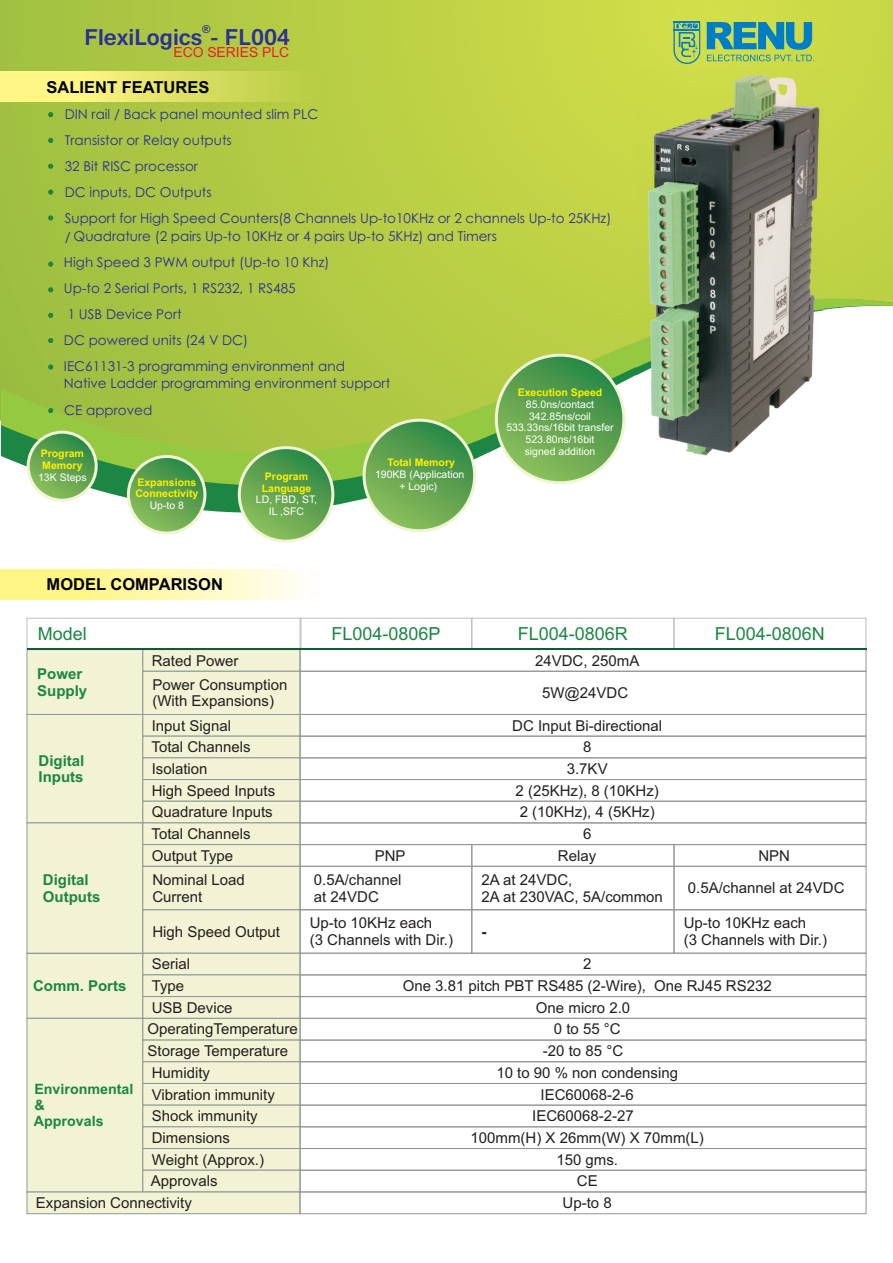
<style>
.page{position:relative;width:893px;height:1263px;background:#fff}
.page>*{position:absolute;margin:0;border:0;box-sizing:border-box;transform-origin:0 0}
.t1{font:700 24px "Gautami";color:#2e3092}
.t2{font:18px "Arial";color:#1c8645}
.t3{font:700 16.5px "Arial";color:#000}
.t4{font:15px/21.8px "Arial";color:#231f20}
.t5{font:700 15px/16.8px "Arial";color:#1c8645}
.t6{font:700 15px "Arial";color:#231f20}
.t7{font:700 14.25px/15.9px "Arial";color:#1c8645}
.t8{font:13.95px "Arial";color:#ee1d23}
.t9{font:13.5px/26px "Century Gothic";color:#2e3092}
.t10{font:700 12px "Gautami";color:#2e3092}
.t11{font:10.5px/11.7px "Arial";color:#fff;text-align:center}
.t12{font:700 10.5px/11.7px "Arial";color:#fff101}
</style>
<div class="page">
<svg style="left:0;top:0;width:893px;height:455px;background:#b9ce44"></svg>
<svg style="left:1px;top:239px;width:892px;height:300px"></svg>
<img style="left:637px;top:68px;width:187px;height:389px">
<svg style="left:673px;top:21px;width:27px;height:43px"></svg>
<svg style="left:707px;top:22px;width:107px;height:39px;background:#60a98b"></svg>
<img style="left:0;top:72px;width:324px;height:30px">
<svg style="left:48px;top:112px;width:5px;height:5px"></svg>
<svg style="left:48px;top:138px;width:5px;height:5px"></svg>
<svg style="left:48px;top:164px;width:5px;height:5px"></svg>
<svg style="left:48px;top:190px;width:5px;height:5px"></svg>
<svg style="left:48px;top:215px;width:5px;height:5px"></svg>
<svg style="left:48px;top:262px;width:5px;height:5px"></svg>
<svg style="left:48px;top:287px;width:5px;height:5px"></svg>
<svg style="left:48px;top:313px;width:5px;height:5px"></svg>
<svg style="left:48px;top:338px;width:5px;height:5px"></svg>
<svg style="left:48px;top:364px;width:5px;height:5px"></svg>
<svg style="left:48px;top:408px;width:5px;height:5px"></svg>
<div style="left:27px;top:618px;width:274px;height:31px;border:1px solid #bcbdc0"></div>
<div style="left:300px;top:618px;width:172px;height:31px;border:1px solid #bcbdc0"></div>
<div style="left:472px;top:618px;width:202px;height:31px;border:1px solid #bcbdc0"></div>
<div style="left:674px;top:618px;width:192px;height:31px;border:1px solid #bcbdc0"></div>
<div style="left:300px;top:714px;width:566px;height:22px;border:1px solid #939598"></div>
<div style="left:300px;top:736px;width:566px;height:22px;border:1px solid #939598"></div>
<div style="left:300px;top:758px;width:566px;height:22px;border:1px solid #939598"></div>
<div style="left:300px;top:779px;width:566px;height:22px;border:1px solid #939598"></div>
<div style="left:300px;top:801px;width:566px;height:22px;border:1px solid #939598"></div>
<div style="left:300px;top:823px;width:566px;height:22px;border:1px solid #939598"></div>
<div style="left:300px;top:844px;width:172px;height:22px;border:1px solid #939598"></div>
<div style="left:472px;top:844px;width:202px;height:22px;border:1px solid #939598"></div>
<div style="left:300px;top:866px;width:172px;height:44px;border:1px solid #939598"></div>
<div style="left:472px;top:866px;width:202px;height:44px;border:1px solid #939598"></div>
<div style="left:300px;top:910px;width:172px;height:43px;border:1px solid #939598"></div>
<div style="left:472px;top:910px;width:202px;height:43px;border:1px solid #939598"></div>
<div style="left:300px;top:953px;width:566px;height:22px;border:1px solid #939598"></div>
<div style="left:300px;top:671px;width:566px;height:44px;border:1px solid #939598"></div>
<div style="left:674px;top:844px;width:192px;height:22px;border:1px solid #939598"></div>
<div style="left:674px;top:866px;width:192px;height:44px;border:1px solid #939598"></div>
<div style="left:674px;top:910px;width:192px;height:43px;border:1px solid #939598"></div>
<div style="left:300px;top:975px;width:566px;height:22px;border:1px solid #939598"></div>
<div style="left:300px;top:996px;width:566px;height:22px;border:1px solid #939598"></div>
<hr style="left:27px;top:648px;width:839px;height:2px;background:#115a38">
<div style="left:300px;top:1018px;width:566px;height:22px;border:1px solid #939598"></div>
<div style="left:300px;top:1040px;width:566px;height:22px;border:1px solid #939598"></div>
<div style="left:300px;top:1061px;width:566px;height:22px;border:1px solid #939598"></div>
<div style="left:300px;top:1083px;width:566px;height:22px;border:1px solid #939598"></div>
<div style="left:300px;top:1105px;width:566px;height:22px;border:1px solid #939598"></div>
<div style="left:300px;top:1127px;width:566px;height:22px;border:1px solid #939598"></div>
<div style="left:300px;top:1148px;width:566px;height:22px;border:1px solid #939598"></div>
<div style="left:300px;top:1170px;width:566px;height:22px;border:1px solid #939598"></div>
<div style="left:27px;top:650px;width:273px;height:564px;background:#f1f3d4"></div>
<div style="left:300px;top:1192px;width:566px;height:22px;border:1px solid #939598"></div>
<svg style="left:496px;top:355px;width:128px;height:128px;background:#64a655"></svg>
<div style="left:495px;top:354px;width:130px;height:130px;border:3px solid #f1f3d4;border-radius:50%"></div>
<svg style="left:364px;top:420px;width:111px;height:111px;background:#64a655"></svg>
<div style="left:363px;top:419px;width:113px;height:113px;border:3px solid #f1f3d4;border-radius:50%"></div>
<svg style="left:28px;top:432px;width:68px;height:68px;background:#66a757"></svg>
<div style="left:27px;top:431px;width:71px;height:71px;border:3px solid #f1f3d4;border-radius:50%"></div>
<svg style="left:128px;top:456px;width:77px;height:77px;background:#66a757"></svg>
<div style="left:127px;top:455px;width:79px;height:79px;border:3px solid #f1f3d4;border-radius:50%"></div>
<svg style="left:239px;top:448px;width:94px;height:93px;background:#64a655"></svg>
<div style="left:238px;top:446px;width:96px;height:97px;border:3px solid #f1f3d4;border-radius:50%"></div>
<p class="t10" style="left:202px;top:22px;width:10px">®</p>
<h1 class="t1" style="left:84px;top:22px;width:207px">FlexiLogics - FL004</h1>
<p class="t8" style="left:173px;top:47px;width:117px">ECO SERIES PLC</p>
<p class="t3" style="left:47px;top:81px;width:164px">SALIENT FEATURES</p>
<p class="t9" style="left:65px;top:103px;width:548px">DIN rail / Back panel mounted slim PLC<br>Transistor or Relay outputs<br>32 Bit RISC processor<br>DC inputs, DC Outputs<br>Support for High Speed Counters(8 Channels Up-to10KHz or 2 channels Up-to 25KHz)</p>
<p class="t9" style="left:64px;top:225px;width:434px">/ Quadrature (2 pairs Up-to 10KHz or 4 pairs Up-to 5KHz) and Timers High Speed 3 PWM output (Up-to 10 Khz)<br>Up-to 2 Serial Ports, 1 RS232, 1 RS485<br>1 USB Device Port<br>DC powered units (24 V DC)<br>IEC61131-3 programming environment and</p>
<p class="t9" style="left:64px;top:371px;width:328px;line-height:27.5px">Native Ladder programming environment support<br>CE approved</p>
<p class="t12" style="left:518px;top:387px;width:86px">Execution Speed</p>
<p class="t11" style="left:506px;top:399px;width:109px">85.0ns/contact<br>342.85ns/coil<br>533.33ns/16bit transfer<br>523.80ns/16bit<br>signed addition</p>
<p class="t12" style="left:41px;top:449px;width:45px">Program<br>Memory</p>
<p class="t11" style="left:38px;top:472px;width:50px">13K Steps</p>
<p class="t12" style="left:387px;top:458px;width:69px">Total Memory</p>
<p class="t11" style="left:375px;top:469px;width:91px">190KB (Application + Logic)</p>
<p class="t12" style="left:262px;top:471px;width:51px;text-align:center">Program<br>Language</p>
<p class="t11" style="left:256px;top:495px;width:63px">LD, FBD, ST,<br>IL ,SFC</p>
<p class="t12" style="left:135px;top:477px;width:65px">Expansions<br>Connectivity</p>
<p class="t11" style="left:150px;top:501px;width:36px">Up-to 8</p>
<p class="t3" style="left:47px;top:578px;width:178px">MODEL COMPARISON</p>
<p class="t2" style="left:38px;top:627px;width:51px">Model</p>
<p class="t2" style="left:331px;top:627px;width:111px">FL004-0806P</p>
<p class="t2" style="left:518px;top:627px;width:112px">FL004-0806R</p>
<p class="t5" style="left:37px;top:666px;width:52px">Power<br>Supply</p>
<p class="t4" style="left:535px;top:651px;width:106px">24VDC, 250mA</p>
<p class="t4" style="left:152px;top:651px;width:88px">Rated Power</p>
<p class="t4" style="left:152px;top:677px;width:137px;line-height:16.8px">Power Consumption (With Expansions)</p>
<p class="t4" style="left:542px;top:683px;width:88px">5W@24VDC</p>
<p class="t2" style="left:715px;top:627px;width:112px">FL004-0806N</p>
<p class="t5" style="left:39px;top:753px;width:47px">Digital<br>Inputs</p>
<p class="t5" style="left:43px;top:873px;width:59px">Digital<br>Outputs</p>
<p class="t5" style="left:33px;top:979px;width:95px">Comm. Ports</p>
<p class="t4" style="left:152px;top:716px;width:125px">Input Signal<br>Total Channels<br>Isolation<br>High Speed Inputs<br>Quadrature Inputs</p>
<p class="t4" style="left:152px;top:824px;width:101px">Total Channels<br>Output Type</p>
<p class="t4" style="left:152px;top:873px;width:94px;line-height:16.8px">Nominal Load<br>Current</p>
<p class="t4" style="left:152px;top:922px;width:129px">High Speed Output</p>
<p class="t4" style="left:152px;top:954px;width:82px">Serial<br>Type<br>USB Device</p>
<p class="t4" style="left:512px;top:716px;width:152px;text-align:center">DC Input Bi-directional<br>8<br>3.7KV<br>2 (25KHz), 8 (10KHz)<br>2 (10KHz), 4 (5KHz)<br>6</p>
<p class="t4" style="left:375px;top:846px;width:32px">PNP</p>
<p class="t4" style="left:558px;top:846px;width:40px">Relay</p>
<p class="t4" style="left:314px;top:872px;width:89px;line-height:16.8px">0.5A/channel at 24VDC</p>
<p class="t4" style="left:481px;top:872px;width:183px;line-height:16.8px">2A at 24VDC,<br>2A at 230VAC, 5A/common</p>
<p class="t4" style="left:310px;top:916px;width:145px;line-height:16.8px">Up-to 10KHz each<br>(3 Channels with Dir.)</p>
<p class="t4" style="left:688px;top:840px;width:158px;line-height:32.5px;text-indent:71px">NPN<br>0.5A/channel at 24VDC</p>
<p class="t4" style="left:684px;top:916px;width:145px;line-height:16.8px">Up-to 10KHz each<br>(3 Channels with Dir.)</p>
<p class="t4" style="left:403px;top:976px;width:371px;text-align:center">One 3.81 pitch PBT RS485 (2-Wire), One RJ45 RS232<br>One micro 2.0</p>
<p class="t6" style="left:481px;top:926px;width:6px">-</p>
<p class="t4" style="left:583px;top:954px;width:10px">2</p>
<p class="t4" style="left:148px;top:1020px;width:152px">OperatingTemperature</p>
<p class="t4" style="left:554px;top:1020px;width:68px">0 to 55 °C</p>
<p class="t4" style="left:148px;top:1041px;width:142px">Storage Temperature</p>
<p class="t4" style="left:543px;top:1041px;width:82px">-20 to 85 °C</p>
<p class="t4" style="left:152px;top:1063px;width:60px">Humidity</p>
<p class="t4" style="left:496px;top:1063px;width:183px">10 to 90 % non condensing</p>
<p class="t4" style="left:152px;top:1085px;width:125px">Vibration immunity</p>
<p class="t4" style="left:541px;top:1085px;width:95px">IEC60068-2-6</p>
<p class="t4" style="left:152px;top:1106px;width:107px">Shock immunity</p>
<p class="t4" style="left:532px;top:1106px;width:103px">IEC60068-2-27</p>
<p class="t4" style="left:152px;top:1128px;width:80px">Dimensions</p>
<p class="t4" style="left:471px;top:1128px;width:235px">100mm(H) X 26mm(W) X 70mm(L)</p>
<p class="t4" style="left:152px;top:1150px;width:114px">Weight (Approx.)</p>
<p class="t4" style="left:556px;top:1150px;width:63px">150 gms.</p>
<p class="t4" style="left:151px;top:1171px;width:68px">Approvals</p>
<p class="t4" style="left:577px;top:1171px;width:22px">CE</p>
<p class="t4" style="left:36px;top:1193px;width:157px">Expansion Connectivity</p>
<p class="t4" style="left:563px;top:1193px;width:51px">Up-to 8</p>
<p class="t7" style="left:34px;top:1082px;width:101px">Environmental &amp;<br>Approvals</p>
</div>
